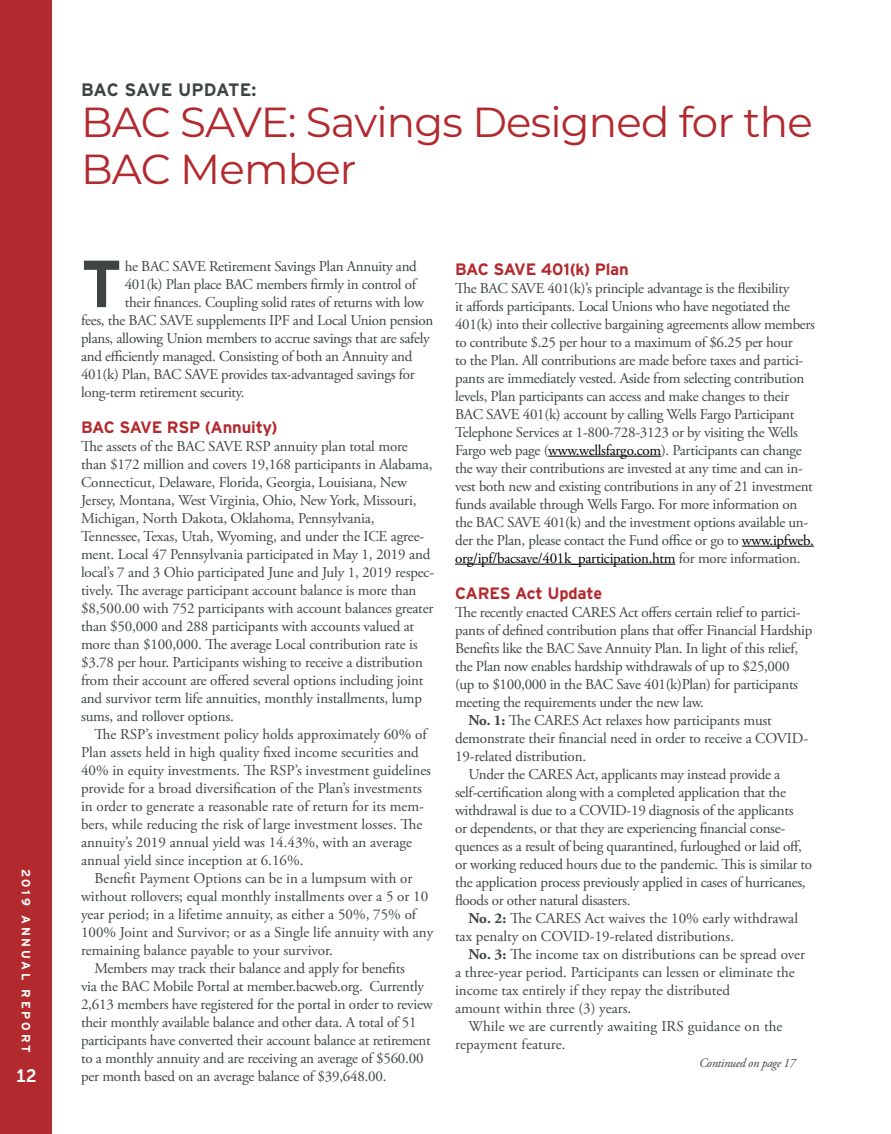
<style>
.page{position:relative;width:891px;height:1134px;background:#fff}
.page>*{position:absolute;margin:0;border:0;box-sizing:border-box;transform-origin:0 0}
.t1{font:700 66.45px "Interstate";color:#3d4543}
.t2{font:42px/46.5px "Montserrat";letter-spacing:-.02em;color:#b2292e}
.t3{font:700 18px "Interstate";letter-spacing:-.015em;color:#3d4543}
.t4{font:18px "Museo Sans 700";color:#fff}
.t5{font:700 16.5px "Interstate";letter-spacing:-.01em;color:#b2292e}
.t6{font:15px/18px "Adobe Garamond Pro";letter-spacing:-.015em;color:#3d4543}
.t7{font:15px "Adobe Garamond Pro";letter-spacing:.01em;color:#3d4543}
.t8{font:italic 12.75px "Adobe Garamond Pro";letter-spacing:-.025em;color:#3d4543}
.t9{font:700 12px "Interstate";letter-spacing:.23em;color:#fff}
.s1{color:#000}
.s2{font-weight:700}
</style>
<div class="page">
<div style="left:0;top:0;width:52px;height:1134px;background:#b2292e"></div>
<hr style="left:548px;top:456px;width:113px;height:1px;background:#000">
<hr style="left:742px;top:546px;width:72px;height:1px;background:#000">
<hr style="left:455px;top:564px;width:220px;height:1px;background:#000">
<p class="t9" style="left:33px;top:869px;width:185px;rotate:90deg">2019 ANNUAL REPORT</p>
<p class="t4" style="left:17px;top:1066px;width:22px">12</p>
<p class="t3" style="left:81px;top:79px;width:177px">BAC SAVE UPDATE:</p>
<h2 class="t2" style="left:81px;top:98px;width:733px">BAC SAVE: Savings Designed for the<br>BAC Member</h2>
<h1 class="t1" style="left:81px;top:247px;width:43px">T</h1>
<p class="t6" style="left:125px;top:258px;width:294px">he BAC SAVE Retirement Savings Plan Annuity and</p>
<p class="t6" style="left:125px;top:276px;width:293px">401(k) Plan place BAC members firmly in control of</p>
<p class="t6" style="left:125px;top:294px;width:301px">their finances. Coupling solid rates of returns with low</p>
<p class="t6" style="left:81px;top:312px;width:354px">fees, the BAC SAVE supplements IPF and Local Union pension</p>
<p class="t6" style="left:81px;top:330px;width:350px">plans, allowing Union members to accrue savings that are safely</p>
<p class="t6" style="left:81px;top:348px;width:333px">and efficiently managed. Consisting of both an Annuity and</p>
<p class="t6" style="left:81px;top:366px;width:335px">401(k) Plan, BAC SAVE provides tax-advantaged savings for</p>
<p class="t6" style="left:81px;top:384px;width:165px">long-term retirement security.</p>
<p class="t5" style="left:81px;top:418px;width:198px">BAC SAVE RSP (Annuity)</p>
<p class="t6" style="left:81px;top:438px;width:355px">The assets of the BAC SAVE RSP annuity plan total more than $172 million and covers 19,168 participants in Alabama, Connecticut, Delaware, Florida, Georgia, Louisiana, New Jersey, Montana, West Virginia, Ohio, New York, Missouri, Michigan, North Dakota, Oklahoma, Pennsylvania, Tennessee, Texas, Utah, Wyoming, and under the ICE agree&shy;ment. Local 47 Pennsylvania participated in May 1, 2019 and local’s 7 and 3 Ohio participated June and July 1, 2019 respec&shy;tively. The average participant account balance is more than $8,500.00 with 752 participants with account balances greater than $50,000 and 288 participants with accounts valued at more than $100,000. The average Local contribution rate is $3.78 per hour. Participants wishing to receive a distribution from their account are offered several options including joint and survivor term life annuities, monthly installments, lump sums, and rollover options.</p>
<p class="t6" style="left:81px;top:726px;width:352px;text-indent:14px">The RSP’s investment policy holds approximately 60% of Plan assets held in high quality fixed income securities and 40% in equity investments. The RSP’s investment guidelines provide for a broad diversification of the Plan’s investments in order to generate a reasonable rate of return for its mem&shy;bers, while reducing the risk of large investment losses. The annuity’s 2019 annual yield was 14.43%, with an average annual yield since inception at 6.16%.</p>
<p class="t6" style="left:94px;top:870px;width:319px">Benefit Payment Options can be in a lumpsum with or</p>
<p class="t6" style="left:81px;top:888px;width:349px">without rollovers; equal monthly installments over a 5 or 10</p>
<p class="t6" style="left:81px;top:906px;width:337px">year period; in a lifetime annuity, as either a 50%, 75% of</p>
<p class="t6" style="left:81px;top:924px;width:354px">100% Joint and Survivor; or as a Single life annuity with any</p>
<p class="t6" style="left:81px;top:942px;width:254px">remaining balance payable to your survivor.</p>
<p class="t6" style="left:94px;top:960px;width:312px">Members may track their balance and apply for benefits</p>
<p class="t6" style="left:81px;top:978px;width:345px">via the BAC Mobile Portal at member.bacweb.org. Currently</p>
<p class="t6" style="left:81px;top:996px;width:353px">2,613 members have registered for the portal in order to review</p>
<p class="t6" style="left:81px;top:1014px;width:337px">their monthly available balance and other data. A total of 51</p>
<p class="t6" style="left:81px;top:1032px;width:351px">participants have converted their account balance at retirement</p>
<p class="t6" style="left:81px;top:1050px;width:344px">to a monthly annuity and are receiving an average of $560.00</p>
<p class="t6" style="left:81px;top:1068px;width:307px">per month based on an average balance of $39,648.00.</p>
<p class="t5" style="left:455px;top:260px;width:175px">BAC SAVE 401(k) Plan</p>
<p class="t6" style="left:455px;top:279px;width:362px">The BAC SAVE 401(k)’s principle advantage is the flexibility<br>it affords participants. Local Unions who have negotiated the 401(k) into their collective bargaining agreements allow members to contribute $.25 per hour to a maximum of $6.25 per hour<br>to the Plan. All contributions are made before taxes and partici&shy;pants are immediately vested. Aside from selecting contribution levels, Plan participants can access and make changes to their BAC SAVE 401(k) account by calling Wells Fargo Participant Telephone Services at 1-800-728-3123 or by visiting the Wells Fargo web page (<span class="s1">www.wellsfargo.com</span>). Participants can change the way their contributions are invested at any time and can in&shy;vest both new and existing contributions in any of 21 investment funds available through Wells Fargo. For more information on the BAC SAVE 401(k) and the investment options available un&shy;der the Plan, please contact the Fund office or go to <span class="s1">www.ipfweb. org/ipf/bacsave/401k_participation.htm</span> for more information.</p>
<p class="t5" style="left:455px;top:584px;width:149px">CARES Act Update</p>
<p class="t6" style="left:455px;top:603px;width:347px">The recently enacted CARES Act offers certain relief to partici-</p>
<p class="t6" style="left:455px;top:621px;width:359px">pants of defined contribution plans that offer Financial Hardship</p>
<p class="t6" style="left:455px;top:639px;width:345px">Benefits like the BAC Save Annuity Plan. In light of this relief,</p>
<p class="t6" style="left:455px;top:657px;width:336px">the Plan now enables hardship withdrawals of up to $25,000</p>
<p class="t6" style="left:455px;top:675px;width:345px">(up to $100,000 in the BAC Save 401(k)Plan) for participants</p>
<p class="t6" style="left:455px;top:693px;width:250px">meeting the requirements under the new law.</p>
<p class="t6" style="left:469px;top:711px;width:305px"><span class="s2">No. 1:</span> The CARES Act relaxes how participants must</p>
<p class="t6" style="left:455px;top:729px;width:355px">demonstrate their financial need in order to receive a COVID-</p>
<p class="t6" style="left:455px;top:747px;width:133px">19-related distribution.</p>
<p class="t6" style="left:469px;top:765px;width:313px">Under the CARES Act, applicants may instead provide a</p>
<p class="t6" style="left:455px;top:783px;width:332px">self-certification along with a completed application that the</p>
<p class="t6" style="left:455px;top:801px;width:340px">withdrawal is due to a COVID-19 diagnosis of the applicants</p>
<p class="t6" style="left:455px;top:819px;width:332px">or dependents, or that they are experiencing financial conse-</p>
<p class="t6" style="left:455px;top:837px;width:348px">quences as a result of being quarantined, furloughed or laid off,</p>
<p class="t6" style="left:455px;top:855px;width:359px">or working reduced hours due to the pandemic. This is similar to</p>
<p class="t6" style="left:455px;top:873px;width:352px">the application process previously applied in cases of hurricanes,</p>
<p class="t6" style="left:455px;top:891px;width:177px">floods or other natural disasters.</p>
<p class="t6" style="left:469px;top:909px;width:331px"><span class="s2">No. 2:</span> The CARES Act waives the 10% early withdrawal</p>
<p class="t6" style="left:455px;top:927px;width:281px">tax penalty on COVID-19-related distributions.</p>
<p class="t6" style="left:469px;top:945px;width:338px"><span class="s2">No. 3:</span> The income tax on distributions can be spread over</p>
<p class="t6" style="left:455px;top:963px;width:341px">a three-year period. Participants can lessen or eliminate the</p>
<p class="t6" style="left:455px;top:981px;width:276px">income tax entirely if they repay the distributed</p>
<p class="t6" style="left:455px;top:999px;width:178px">amount within three (3) years.</p>
<p class="t7" style="left:469px;top:1017px;width:316px">While we are currently awaiting IRS guidance on the</p>
<p class="t7" style="left:455px;top:1035px;width:112px">repayment feature.</p>
<p class="t8" style="left:699px;top:1055px;width:98px">Continued on page 17</p>
</div>
